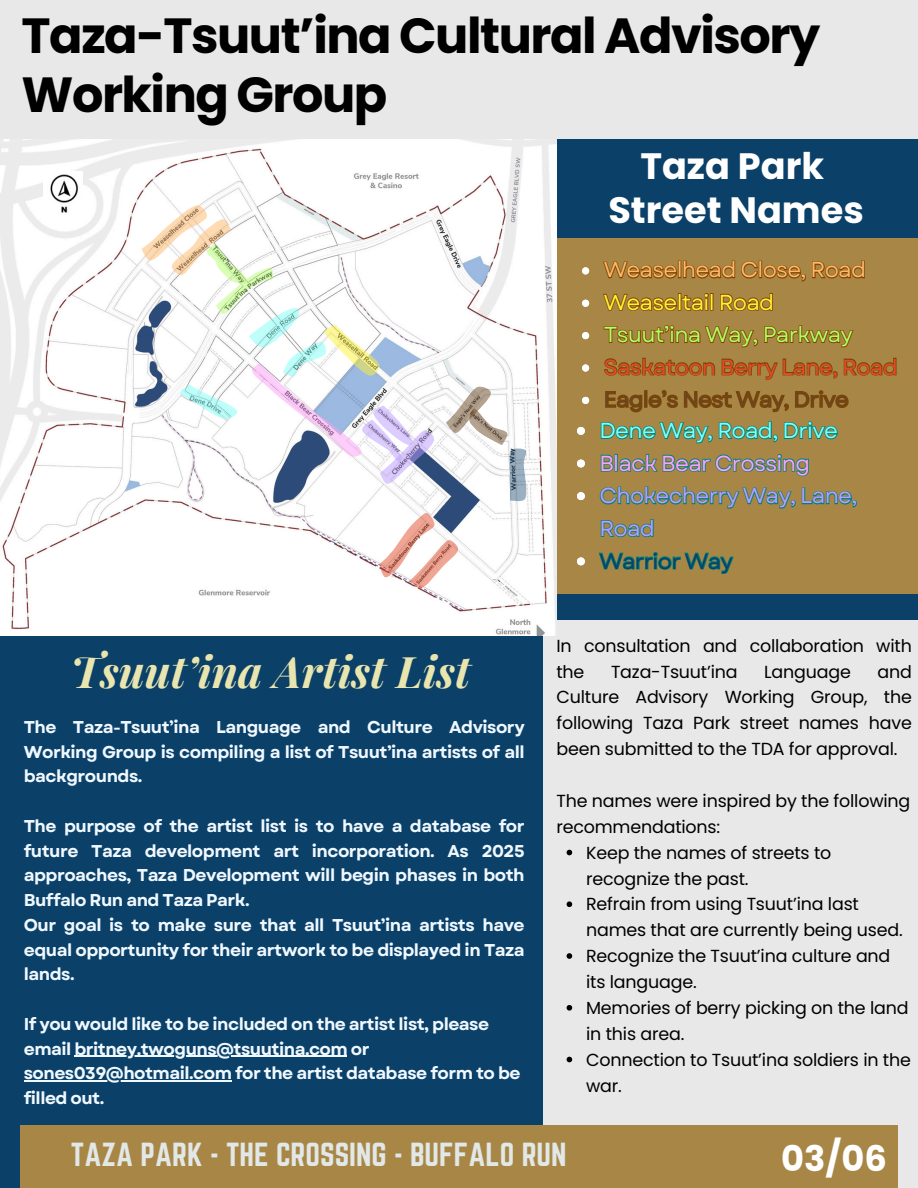
<style>
.page{position:relative;width:918px;height:1188px;background:#e9e8e9}
.page>*{position:absolute;margin:0;border:0;box-sizing:border-box;transform-origin:0 0}
.t1{font:700 49.35px/58.5px "Poppins";letter-spacing:-.03em;color:#000}
.t2{font:italic 700 43.5px "Playfair Display";color:#e9e5af}
.t3{font:700 36.75px/43.8px "Poppins";color:#fff;text-align:center}
.t4{font:700 35.25px "Poppins";color:#fff}
.t5{font:29.25px "Norwester";color:#e2e7e7}
.t6{font:21.75px/32.7px "Garet";letter-spacing:-.03em;color:#bc9bff}
.t7{font:21.75px "Garet";letter-spacing:-.03em;color:#e14c2b}
.t8{font:21.75px "Garet";letter-spacing:-.03em;color:#ffb868}
.t9{font:21.75px "Garet";letter-spacing:-.03em;color:#aeff61}
.t10{font:21.75px "Garet";letter-spacing:-.03em;color:#694721}
.t11{font:21.75px "Garet";letter-spacing:-.03em;color:#7efff7}
.t12{font:21.75px "Garet";letter-spacing:-.03em;color:#ffa0f9}
.t13{font:21.75px "Garet";letter-spacing:-.03em;color:#fff234}
.t14{font:21.75px "Garet";letter-spacing:-.03em;color:#0b4068}
.t15{font:17.4px/25.8px "Poppins";letter-spacing:-.01em;color:#000}
.t16{font:700 17.1px/24.8px "Garet";letter-spacing:-.03em;color:#eff8ff;text-align:justify}
</style>
<div class="page">
<div style="left:550px;top:140px;width:368px;height:480px;background:#0b4068"></div>
<div style="left:548px;top:238px;width:370px;height:356px;background:#a88746"></div>
<div style="left:0;top:620px;width:543px;height:568px;background:#0b4068"></div>
<img style="left:0;top:140px;width:556px;height:496px">
<div style="left:20px;top:1125px;width:878px;height:63px;background:#a88746"></div>
<svg style="left:142px;top:205px;width:65px;height:56px;background:#f8ebdc"></svg>
<svg style="left:172px;top:219px;width:59px;height:56px;background:#f3e1cc"></svg>
<svg style="left:324px;top:325px;width:56px;height:51px;background:#eaebc7"></svg>
<svg style="left:216px;top:268px;width:57px;height:46px;background:#e2eed6"></svg>
<svg style="left:207px;top:244px;width:40px;height:40px;background:#e6f3d8"></svg>
<svg style="left:379px;top:513px;width:56px;height:64px;background:#f1d3cd"></svg>
<svg style="left:410px;top:540px;width:48px;height:48px;background:#f2d6d0"></svg>
<svg style="left:283px;top:342px;width:43px;height:21px"></svg>
<svg style="left:249px;top:308px;width:50px;height:40px;background:#d7f4f2"></svg>
<svg style="left:180px;top:385px;width:57px;height:34px;background:#dbf5f3"></svg>
<svg style="left:362px;top:420px;width:18px;height:41px"></svg>
<svg style="left:373px;top:405px;width:40px;height:40px"></svg>
<svg style="left:380px;top:430px;width:54px;height:54px;background:#c8c4e2"></svg>
<svg style="left:446px;top:387px;width:45px;height:46px"></svg>
<svg style="left:469px;top:409px;width:38px;height:36px"></svg>
<svg style="left:509px;top:448px;width:17px;height:53px"></svg>
<svg style="left:252px;top:363px;width:110px;height:94px;background:#d7d8e8"></svg>
<img style="left:43px;top:171px;width:40px;height:43px">
<hr style="left:74px;top:1056px;width:273px;height:1px;background:#eff8ff">
<hr style="left:24px;top:1080px;width:208px;height:2px;background:#eff8ff">
<svg style="left:603px;top:260px;width:262px;height:22px"></svg>
<svg style="left:603px;top:293px;width:170px;height:18px"></svg>
<svg style="left:603px;top:325px;width:251px;height:23px"></svg>
<svg style="left:604px;top:357px;width:293px;height:23px"></svg>
<svg style="left:605px;top:390px;width:244px;height:23px"></svg>
<svg style="left:582px;top:267px;width:7px;height:7px"></svg>
<svg style="left:582px;top:300px;width:7px;height:7px"></svg>
<svg style="left:582px;top:332px;width:7px;height:7px"></svg>
<svg style="left:582px;top:364px;width:7px;height:8px"></svg>
<svg style="left:582px;top:397px;width:7px;height:7px"></svg>
<svg style="left:600px;top:421px;width:238px;height:23px"></svg>
<svg style="left:600px;top:453px;width:209px;height:24px"></svg>
<svg style="left:599px;top:486px;width:258px;height:23px"></svg>
<svg style="left:600px;top:519px;width:54px;height:19px"></svg>
<svg style="left:598px;top:551px;width:136px;height:23px"></svg>
<svg style="left:577px;top:427px;width:8px;height:8px"></svg>
<svg style="left:577px;top:460px;width:8px;height:7px"></svg>
<svg style="left:577px;top:492px;width:8px;height:8px"></svg>
<svg style="left:577px;top:557px;width:8px;height:8px"></svg>
<svg style="left:567px;top:850px;width:5px;height:5px"></svg>
<svg style="left:567px;top:901px;width:5px;height:6px"></svg>
<svg style="left:567px;top:953px;width:5px;height:6px"></svg>
<svg style="left:567px;top:1005px;width:5px;height:6px"></svg>
<svg style="left:567px;top:1057px;width:5px;height:5px"></svg>
<p class="t1" style="left:22px;top:7px;width:800px">Taza-Tsuut’ina Cultural Advisory<br>Working Group</p>
<p class="t3" style="left:608px;top:144px;width:257px">Taza Park<br>Street Names</p>
<h2 class="t2" style="left:71px;top:640px;width:401px">Tsuut’ina Artist List</h2>
<h4 class="t16" style="left:24px;top:714px;width:502px">The Taza-Tsuut’ina Language and Culture Advisory Working Group is compiling a list of Tsuut’ina artists of all backgrounds.</h4>
<p class="t16" style="left:24px;top:813px;width:502px">The purpose of the artist list is to have a database for future Taza development art incorporation. As 2025 approaches, Taza Development will begin phases in both Buffalo Run and Taza Park.</p>
<p class="t16" style="left:24px;top:912px;width:502px">Our goal is to make sure that all Tsuut’ina artists have equal opportunity for their artwork to be displayed in Taza lands.</p>
<p class="t16" style="left:24px;top:1011px;width:467px">If you would like to be included on the artist list, please email britney.twoguns@tsuutina.com or</p>
<p class="t16" style="left:24px;top:1061px;width:498px">sones039@hotmail.com for the artist database form to be filled out.</p>
<p class="t8" style="left:604px;top:254px;width:264px">Weaselhead Close, Road</p>
<p class="t13" style="left:604px;top:287px;width:172px">Weaseltail Road</p>
<p class="t9" style="left:604px;top:319px;width:251px">Tsuut’ina Way, Parkway</p>
<p class="t7" style="left:604px;top:351px;width:296px">Saskatoon Berry Lane, Road</p>
<p class="t10" style="left:604px;top:384px;width:247px">Eagle’s Nest Way, Drive</p>
<p class="t11" style="left:599px;top:415px;width:240px">Dene Way, Road, Drive</p>
<p class="t12" style="left:599px;top:448px;width:212px">Black Bear Crossing</p>
<p class="t6" style="left:599px;top:480px;width:260px">Chokecherry Way, Lane,<br>Road</p>
<p class="t14" style="left:599px;top:545px;width:135px">Warrior Way</p>
<p class="t15" style="left:556px;top:633px;width:357px">In consultation and collaboration with the</p>
<p class="t15" style="left:611px;top:659px;width:128px">Taza-Tsuut’ina</p>
<p class="t15" style="left:764px;top:659px;width:88px">Language</p>
<p class="t15" style="left:556px;top:659px;width:357px;text-align:justify;text-indent:321px">and Culture Advisory Working Group, the following Taza Park street names have been submitted to the TDA for approval.</p>
<p class="t15" style="left:556px;top:788px;width:355px">The names were inspired by the following recommendations:</p>
<p class="t15" style="left:586px;top:840px;width:247px">Keep the names of streets to recognize the past.</p>
<p class="t15" style="left:586px;top:891px;width:318px">Refrain from using Tsuut’ina last names that are currently being used.</p>
<h5 class="t15" style="left:586px;top:943px;width:306px">Recognize the Tsuut’ina culture and its language.</h5>
<h3 class="t15" style="left:586px;top:995px;width:326px">Memories of berry picking on the land in this area.<br>Connection to Tsuut’ina soldiers in the war.</h3>
<p class="t5" style="left:71px;top:1137px;width:497px">TAZA PARK - THE CROSSING - BUFFALO RUN</p>
<p class="t4" style="left:781px;top:1134px;width:107px">03/06</p>
</div>
